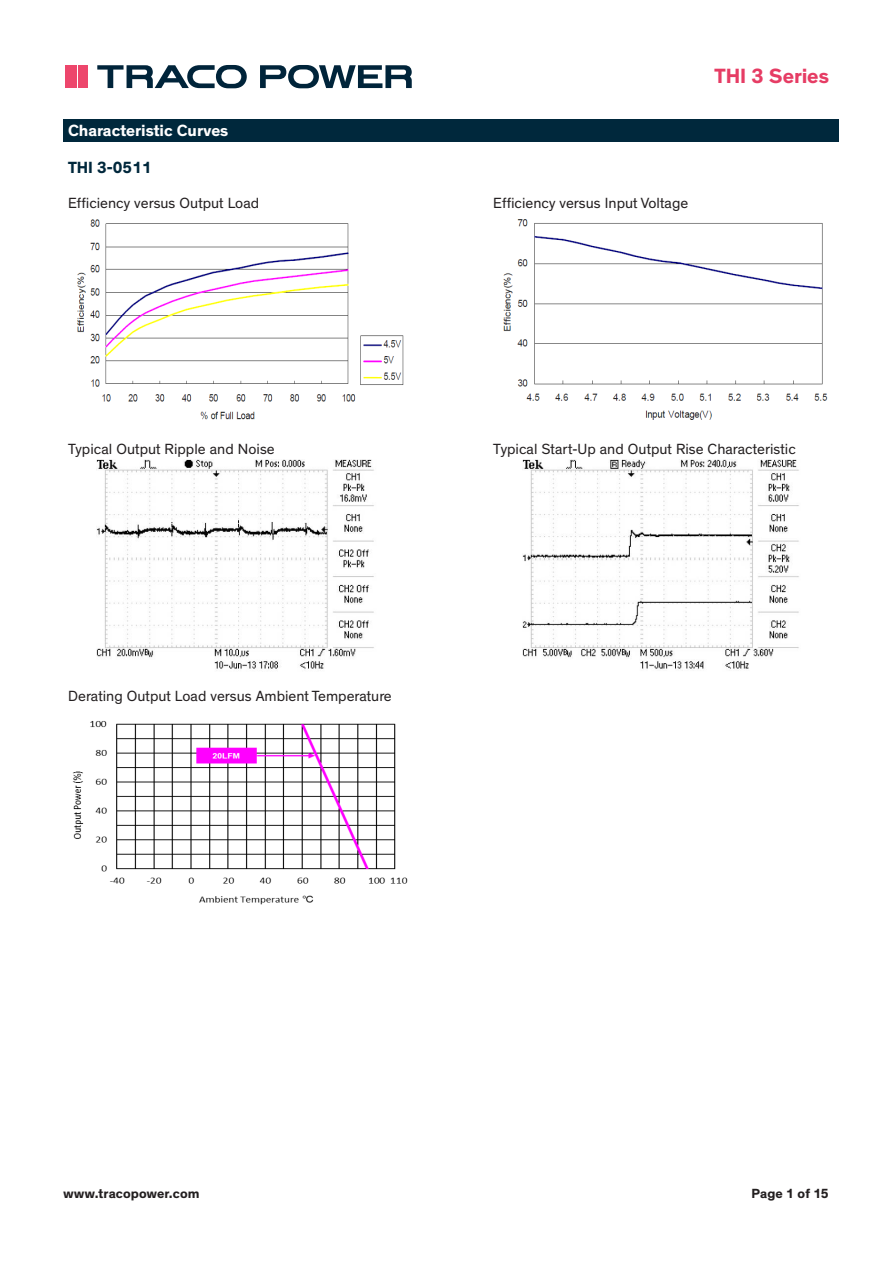
<style>
.page{position:relative;width:893px;height:1263px;background:#fff}
.page>*{position:absolute;margin:0;border:0;box-sizing:border-box;transform-origin:0 0}
.t1{font:700 21px "Theinhardt";color:#e63c64}
.t2{font:700 16.5px "Theinhardt";color:#fff}
.t3{font:700 16.5px "Theinhardt";color:#00283c}
.t4{font:15px "Theinhardt";color:#231f20}
.t5{font:700 13.5px "Theinhardt";letter-spacing:.01em;color:#231f20}
</style>
<div class="page">
<svg style="left:97px;top:65px;width:150px;height:23px"></svg>
<svg style="left:260px;top:65px;width:152px;height:23px"></svg>
<div style="left:65px;top:65px;width:9px;height:23px;background:#ed466c"></div>
<div style="left:78px;top:65px;width:9px;height:23px;background:#ed466c"></div>
<svg style="left:76px;top:65px;width:1px;height:23px"></svg>
<div style="left:64px;top:119px;width:775px;height:23px;background:#00283c"></div>
<img style="left:77px;top:219px;width:327px;height:201px">
<img style="left:503px;top:219px;width:325px;height:201px">
<img style="left:97px;top:459px;width:277px;height:210px">
<img style="left:522px;top:459px;width:277px;height:210px">
<img style="left:72px;top:721px;width:336px;height:184px">
<p class="t2" style="left:68px;top:120px;width:162px">Characteristic Curves</p>
<p class="t3" style="left:68px;top:157px;width:85px">THI 3-0511</p>
<p class="t4" style="left:68px;top:194px;width:193px">Efficiency versus Output Load</p>
<p class="t4" style="left:493px;top:194px;width:196px">Efficiency versus Input Voltage</p>
<h1 class="t1" style="left:714px;top:63px;width:116px">THI 3 Series</h1>
<p class="t4" style="left:68px;top:440px;width:208px">Typical Output Ripple and Noise</p>
<p class="t4" style="left:493px;top:440px;width:304px">Typical Start-Up and Output Rise Characteristic</p>
<p class="t4" style="left:68px;top:687px;width:325px">Derating Output Load versus Ambient Temperature</p>
<p class="t5" style="left:63px;top:1185px;width:138px">www.tracopower.com</p>
<p class="t5" style="left:751px;top:1185px;width:79px">Page 1 of 15</p>
</div>
